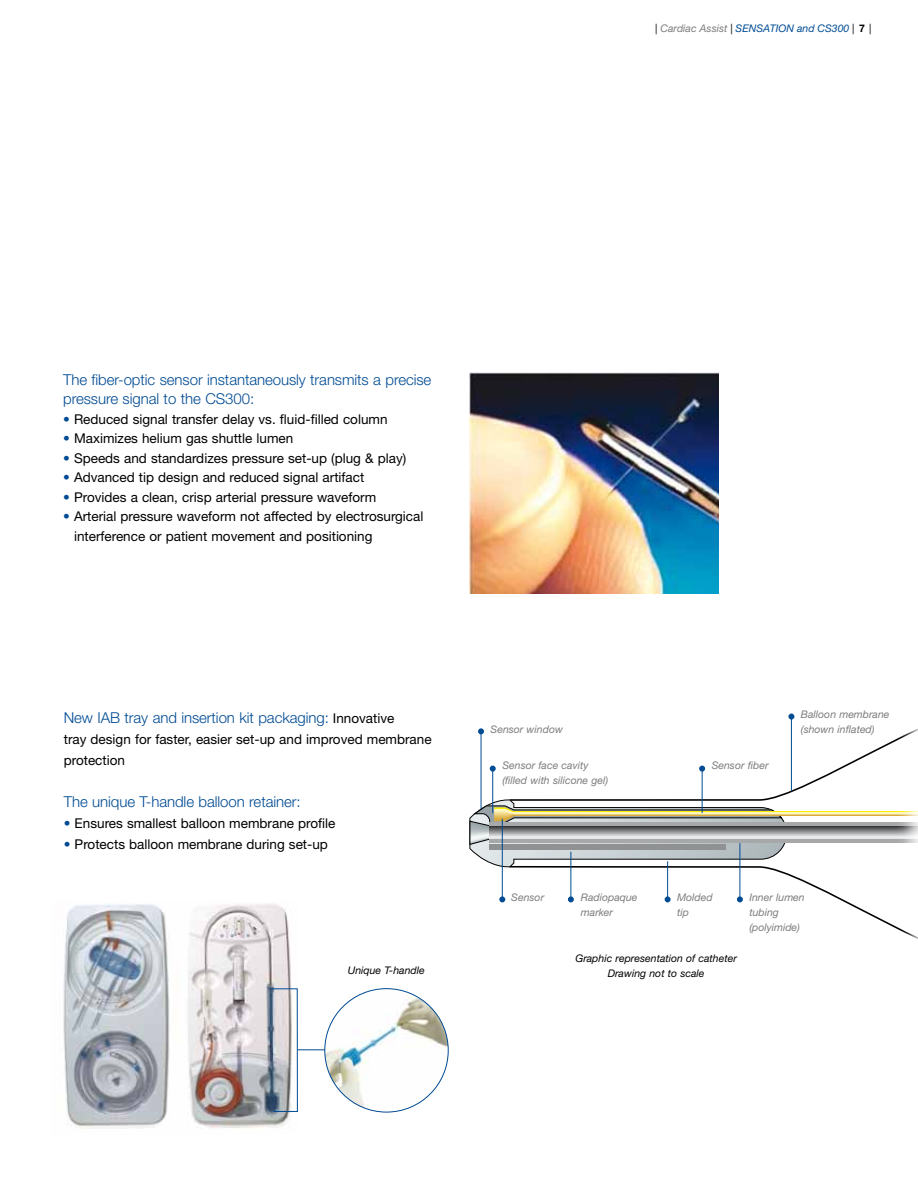
<style>
.page{position:relative;width:918px;height:1188px;background:#fff}
.page>*{position:absolute;margin:0;border:0;box-sizing:border-box;transform-origin:0 0}
.t1{font:300 15px/19.5px "Helvetica Neue LT Std";letter-spacing:-.005em;color:#004b93}
.t2{font:13.5px/19.5px "Helvetica Neue LT Std";color:#000}
.t3{font:italic 10.5px/15px "Helvetica Neue LT Std";color:#7b7c7e}
.t4{font:italic 10.5px/15px "Helvetica Neue LT Std";color:#000;text-align:center}
.t5{font:italic 10.5px "Helvetica Neue LT Std";color:#004b93}
.s1{font-style:normal;color:#000}
.s2{color:#7b7c7e}
.s3{font-weight:700;font-style:normal;color:#000}
.s4{color:#000}
.s5{color:#004b93}
.s6{font-weight:400;font-size:13.5px;color:#000}
</style>
<div class="page">
<img style="left:63px;top:903px;width:229px;height:226px">
<img style="left:325px;top:989px;width:123px;height:122px">
<svg style="left:269px;top:988px;width:56px;height:124px"></svg>
<img style="left:470px;top:372px;width:249px;height:222px">
<svg style="left:701px;top:713px;width:146px;height:85px"></svg>
<svg style="left:567px;top:869px;width:280px;height:35px"></svg>
<svg style="left:787px;top:811px;width:60px;height:5px"></svg>
<svg style="left:787px;top:826px;width:60px;height:13px"></svg>
<svg style="left:469px;top:798px;width:318px;height:71px"></svg>
<hr style="left:490px;top:823px;width:428px;height:3px;background:#a7a8aa">
<hr style="left:490px;top:839px;width:428px;height:4px;background:#a7a8aa">
<div style="left:490px;top:844px;width:236px;height:6px;background:#8f9193"></div>
<img style="left:847px;top:728px;width:71px;height:211px">
<hr style="left:502px;top:819px;width:1px;height:83px;background:#004b93">
<svg style="left:499px;top:896px;width:6px;height:6px"></svg>
<hr style="left:571px;top:852px;width:1px;height:50px;background:#004b93">
<svg style="left:568px;top:896px;width:6px;height:6px"></svg>
<hr style="left:667px;top:861px;width:1px;height:41px;background:#004b93">
<svg style="left:665px;top:896px;width:6px;height:6px"></svg>
<hr style="left:740px;top:843px;width:1px;height:59px;background:#004b93">
<svg style="left:737px;top:896px;width:6px;height:6px"></svg>
<hr style="left:481px;top:729px;width:1px;height:80px;background:#004b93">
<svg style="left:478px;top:728px;width:6px;height:6px"></svg>
<hr style="left:492px;top:766px;width:1px;height:47px;background:#004b93">
<svg style="left:490px;top:766px;width:6px;height:6px"></svg>
<hr style="left:702px;top:766px;width:1px;height:47px;background:#004b93">
<svg style="left:699px;top:766px;width:6px;height:6px"></svg>
<hr style="left:791px;top:714px;width:1px;height:77px;background:#004b93">
<svg style="left:788px;top:714px;width:6px;height:6px"></svg>
<p class="t5" style="left:655px;top:22px;width:218px"><span class="s1">|</span> <span class="s2">Cardiac Assist</span> <span class="s1">|</span> SENSATION and CS300 <span class="s1">|</span> <span class="s3">7</span> <span class="s4">|</span></p>
<p class="t1" style="left:63px;top:369px;width:370px">The fiber-optic sensor instantaneously transmits a precise pressure signal to the CS300:</p>
<p class="t2" style="left:63px;top:409px;width:326px"><span class="s5">•</span> Reduced signal transfer delay vs. fluid-filled column</p>
<p class="t2" style="left:63px;top:428px;width:232px"><span class="s5">•</span> Maximizes helium gas shuttle lumen</p>
<p class="t2" style="left:63px;top:448px;width:345px"><span class="s5">•</span> Speeds and standardizes pressure set-up (plug &amp; play)</p>
<p class="t2" style="left:63px;top:467px;width:303px"><span class="s5">•</span> Advanced tip design and reduced signal artifact</p>
<p class="t2" style="left:63px;top:487px;width:315px"><span class="s5">•</span> Provides a clean, crisp arterial pressure waveform</p>
<p class="t2" style="left:74px;top:506px;width:351px;text-indent:-11px"><span class="s5">•</span> Arterial pressure waveform not affected by electrosurgical interference or patient movement and positioning</p>
<p class="t1" style="left:64px;top:707px;width:332px">New IAB tray and insertion kit packaging: <span class="s6">Innovative</span></p>
<p class="t2" style="left:64px;top:728px;width:369px;line-height:21px">tray design for faster, easier set-up and improved membrane protection</p>
<p class="t1" style="left:64px;top:791px;width:238px">The unique T-handle balloon retainer:</p>
<p class="t2" style="left:64px;top:813px;width:273px"><span class="s5">•</span> Ensures smallest balloon membrane profile</p>
<p class="t2" style="left:64px;top:834px;width:266px"><span class="s5">•</span> Protects balloon membrane during set-up</p>
<p class="t4" style="left:348px;top:963px;width:78px">Unique T-handle</p>
<p class="t3" style="left:491px;top:721px;width:74px">Sensor window</p>
<p class="t3" style="left:502px;top:757px;width:107px">Sensor face cavity (filled with silicone gel)</p>
<p class="t3" style="left:712px;top:757px;width:58px">Sensor fiber</p>
<p class="t3" style="left:801px;top:706px;width:90px">Balloon membrane (shown inflated)</p>
<p class="t3" style="left:511px;top:890px;width:34px">Sensor</p>
<p class="t3" style="left:581px;top:890px;width:58px">Radiopaque marker</p>
<p class="t3" style="left:677px;top:890px;width:37px">Molded tip</p>
<p class="t3" style="left:749px;top:890px;width:57px">Inner lumen tubing (polyimide)</p>
<p class="t4" style="left:575px;top:951px;width:163px">Graphic representation of catheter<br>Drawing not to scale</p>
</div>
